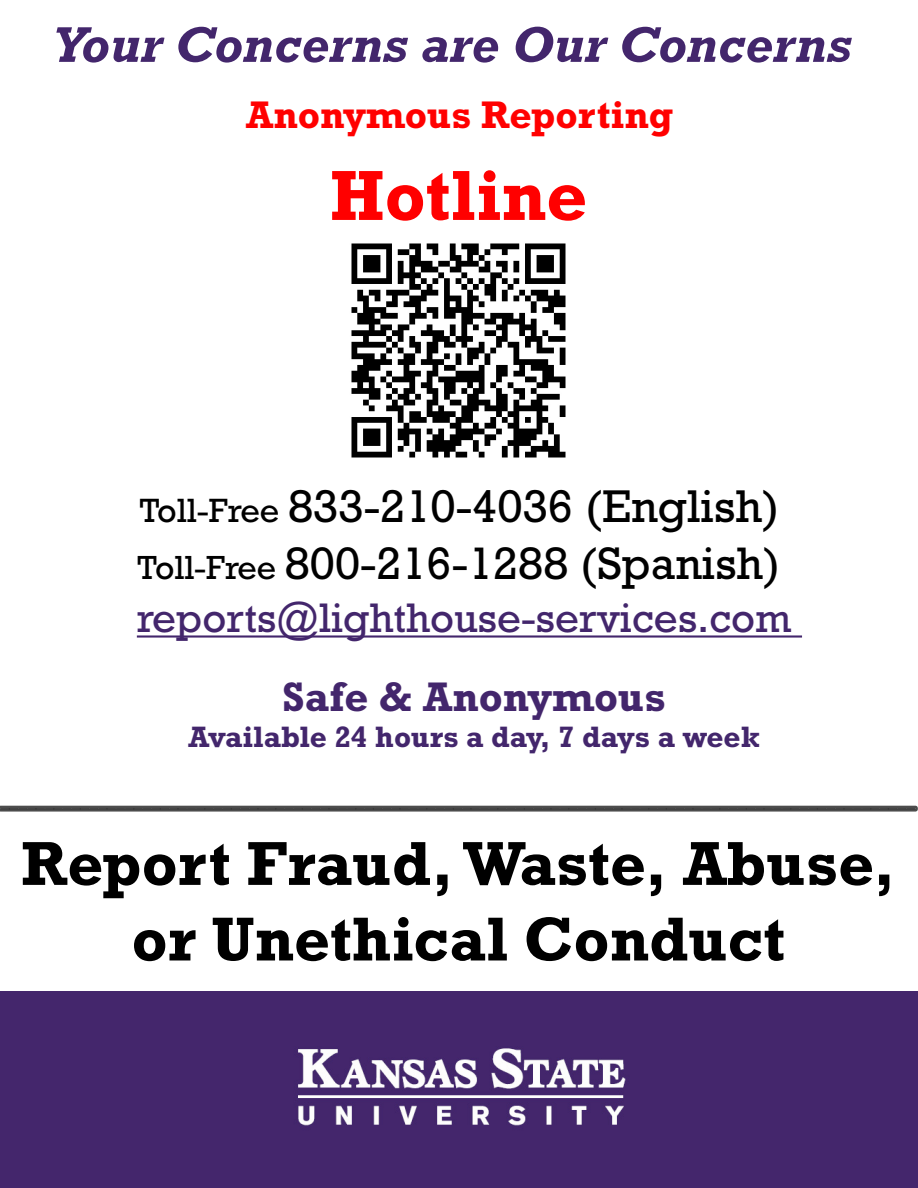
<style>
.page{position:relative;width:918px;height:1188px;background:#fff}
.page>*{position:absolute;margin:0;border:0;box-sizing:border-box;transform-origin:0 0}
.t1{font:700 72px "Rockwell Std";color:#f00}
.t2{font:700 63px/75.6px "Rockwell Std";color:#000;text-align:center}
.t3{font:italic 700 51px "Rockwell Std";color:#43266c}
.t4{font:46.65px "Rockwell Std";color:#000}
.t5{font:46.2px "Rockwell Std";color:#000}
.t6{font:700 42px "Rockwell Std";color:#43266c}
.t7{font:41.85px "Rockwell Std";color:#43266c}
.t8{font:700 39px "Rockwell Std";color:#f00}
.t9{font:700 30px "Rockwell Std";color:#43266c}
.t10{font:700 17.7px "Rockwell Std";color:#000}
.s1{font-size:34.2px}
.s2{font-size:33.9px}
</style>
<div class="page">
<hr style="left:137px;top:635px;width:665px;height:3px;background:#43266c">
<svg style="left:0;top:806px;width:918px;height:6px;background:#737373"></svg>
<img style="left:351px;top:243px;width:215px;height:215px">
<div style="left:0;top:991px;width:918px;height:197px;background:#44266c"></div>
<img style="left:278px;top:1035px;width:361px;height:117px">
<h3 class="t3" style="left:52px;top:14px;width:800px">Your Concerns are Our Concerns</h3>
<h3 class="t8" style="left:246px;top:91px;width:428px">Anonymous Reporting</h3>
<h1 class="t1" style="left:330px;top:153px;width:259px">Hotline</h1>
<h3 class="t4" style="left:140px;top:479px;width:641px"><span class="s1">Toll-Free</span> 833-210-4036 (English)</h3>
<h3 class="t5" style="left:138px;top:536px;width:644px"><span class="s2">Toll-Free</span> 800-216-1288 (Spanish)</h3>
<h3 class="t7" style="left:137px;top:594px;width:656px">reports@lighthouse-services.com</h3>
<h3 class="t6" style="left:283px;top:672px;width:385px">Safe &amp; Anonymous</h3>
<h3 class="t9" style="left:188px;top:719px;width:573px">Available 24 hours a day, 7 days a week</h3>
<p class="t10" style="left:1px;top:790px;width:916px">_______________________________________________________________________________________________________</p>
<h2 class="t2" style="left:21px;top:825px;width:875px">Report Fraud, Waste, Abuse, or Unethical Conduct</h2>
</div>
